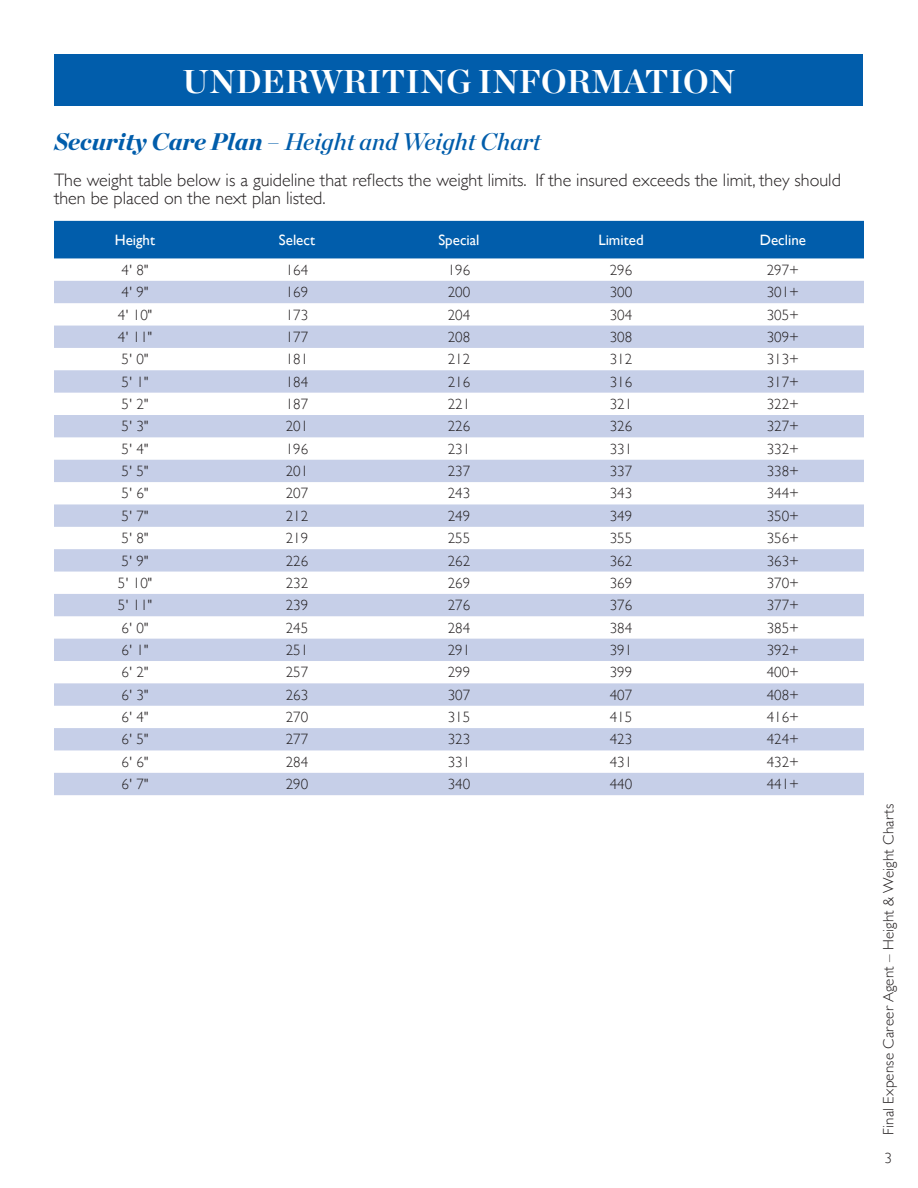
<style>
.page{position:relative;width:918px;height:1188px;background:#fff}
.page>*{position:absolute;margin:0;border:0;box-sizing:border-box;transform-origin:0 0}
.t1{font:700 33px "Chronicle Display";color:#fff}
.t2{font:italic 24px "Chronicle Display Semi";color:#015dab}
.t3{font:300 18px/18px "Gill Sans";color:#231f20}
.t4{font:300 15px "Gill Sans";color:#231f20}
.t5{font:15px "Gill Sans";color:#fff}
.s1{font-family:"Chronicle Display";font-weight:900}
.s2{font-family:"Chronicle Display";font-weight:700}
</style>
<div class="page">
<div style="left:55px;top:55px;width:808px;height:51px;background:#015dab"></div>
<div style="left:54px;top:221px;width:810px;height:37px;background:#015dab"></div>
<svg style="left:54px;top:281px;width:810px;height:514px;fill:#c6cfe8"></svg>
<p class="t1" style="left:182px;top:55px;width:555px">UNDERWRITING INFORMATION</p>
<p class="t2" style="left:54px;top:122px;width:489px"><span class="s1">Security Care Plan</span> <span class="s2">–</span> Height and Weight Chart</p>
<p class="t3" style="left:54px;top:170px;width:788px">The weight table below is a guideline that reflects the weight limits. If the insured exceeds the limit, they should then be placed on the next plan listed.</p>
<p class="t5" style="left:115px;top:231px;width:42px">Height</p>
<p class="t5" style="left:279px;top:231px;width:38px">Select</p>
<p class="t5" style="left:438px;top:231px;width:43px">Special</p>
<p class="t5" style="left:598px;top:231px;width:47px">Limited</p>
<p class="t5" style="left:760px;top:231px;width:48px">Decline</p>
<p class="t4" style="left:122px;top:258px;width:28px">4' 8"</p>
<p class="t4" style="left:286px;top:258px;width:24px">164</p>
<p class="t4" style="left:448px;top:258px;width:24px">196</p>
<p class="t4" style="left:610px;top:258px;width:24px">296</p>
<p class="t4" style="left:767px;top:258px;width:34px">297+</p>
<p class="t4" style="left:122px;top:280px;width:28px">4' 9"</p>
<p class="t4" style="left:286px;top:280px;width:24px">169</p>
<p class="t4" style="left:448px;top:280px;width:24px">200</p>
<p class="t4" style="left:610px;top:280px;width:24px">300</p>
<p class="t4" style="left:767px;top:280px;width:34px">301+</p>
<p class="t4" style="left:118px;top:303px;width:36px">4' 10"</p>
<p class="t4" style="left:286px;top:303px;width:24px">173</p>
<p class="t4" style="left:448px;top:303px;width:24px">204</p>
<p class="t4" style="left:610px;top:303px;width:24px">304</p>
<p class="t4" style="left:767px;top:303px;width:34px">305+</p>
<p class="t4" style="left:118px;top:325px;width:36px">4' 11"</p>
<p class="t4" style="left:286px;top:325px;width:24px">177</p>
<p class="t4" style="left:448px;top:325px;width:24px">208</p>
<p class="t4" style="left:610px;top:325px;width:24px">308</p>
<p class="t4" style="left:767px;top:325px;width:34px">309+</p>
<p class="t4" style="left:122px;top:348px;width:28px">5' 0"</p>
<p class="t4" style="left:286px;top:348px;width:24px">181</p>
<p class="t4" style="left:448px;top:348px;width:24px">212</p>
<p class="t4" style="left:610px;top:348px;width:24px">312</p>
<p class="t4" style="left:767px;top:348px;width:34px">313+</p>
<p class="t4" style="left:122px;top:370px;width:28px">5' 1"</p>
<p class="t4" style="left:286px;top:370px;width:24px">184</p>
<p class="t4" style="left:448px;top:370px;width:24px">216</p>
<p class="t4" style="left:610px;top:370px;width:24px">316</p>
<p class="t4" style="left:767px;top:370px;width:34px">317+</p>
<p class="t4" style="left:122px;top:392px;width:28px">5' 2"</p>
<p class="t4" style="left:286px;top:392px;width:24px">187</p>
<p class="t4" style="left:448px;top:392px;width:24px">221</p>
<p class="t4" style="left:610px;top:392px;width:24px">321</p>
<p class="t4" style="left:767px;top:392px;width:34px">322+</p>
<p class="t4" style="left:122px;top:415px;width:28px">5' 3"</p>
<p class="t4" style="left:286px;top:415px;width:24px">201</p>
<p class="t4" style="left:448px;top:415px;width:24px">226</p>
<p class="t4" style="left:610px;top:415px;width:24px">326</p>
<p class="t4" style="left:767px;top:415px;width:34px">327+</p>
<p class="t4" style="left:122px;top:437px;width:28px">5' 4"</p>
<p class="t4" style="left:286px;top:437px;width:24px">196</p>
<p class="t4" style="left:448px;top:437px;width:24px">231</p>
<p class="t4" style="left:610px;top:437px;width:24px">331</p>
<p class="t4" style="left:767px;top:437px;width:34px">332+</p>
<p class="t4" style="left:122px;top:459px;width:28px">5' 5"</p>
<p class="t4" style="left:286px;top:459px;width:24px">201</p>
<p class="t4" style="left:448px;top:459px;width:24px">237</p>
<p class="t4" style="left:610px;top:459px;width:24px">337</p>
<p class="t4" style="left:767px;top:459px;width:34px">338+</p>
<p class="t4" style="left:122px;top:482px;width:28px">5' 6"</p>
<p class="t4" style="left:286px;top:482px;width:24px">207</p>
<p class="t4" style="left:448px;top:482px;width:24px">243</p>
<p class="t4" style="left:610px;top:482px;width:24px">343</p>
<p class="t4" style="left:767px;top:482px;width:34px">344+</p>
<p class="t4" style="left:122px;top:504px;width:28px">5' 7"</p>
<p class="t4" style="left:286px;top:504px;width:24px">212</p>
<p class="t4" style="left:448px;top:504px;width:24px">249</p>
<p class="t4" style="left:610px;top:504px;width:24px">349</p>
<p class="t4" style="left:767px;top:504px;width:34px">350+</p>
<p class="t4" style="left:122px;top:526px;width:28px">5' 8"</p>
<p class="t4" style="left:286px;top:526px;width:24px">219</p>
<p class="t4" style="left:448px;top:526px;width:24px">255</p>
<p class="t4" style="left:610px;top:526px;width:24px">355</p>
<p class="t4" style="left:767px;top:526px;width:34px">356+</p>
<p class="t4" style="left:122px;top:549px;width:28px">5' 9"</p>
<p class="t4" style="left:286px;top:549px;width:24px">226</p>
<p class="t4" style="left:448px;top:549px;width:24px">262</p>
<p class="t4" style="left:610px;top:549px;width:24px">362</p>
<p class="t4" style="left:767px;top:549px;width:34px">363+</p>
<p class="t4" style="left:118px;top:571px;width:36px">5' 10"</p>
<p class="t4" style="left:286px;top:571px;width:24px">232</p>
<p class="t4" style="left:448px;top:571px;width:24px">269</p>
<p class="t4" style="left:610px;top:571px;width:24px">369</p>
<p class="t4" style="left:767px;top:571px;width:34px">370+</p>
<p class="t4" style="left:118px;top:594px;width:36px">5' 11"</p>
<p class="t4" style="left:286px;top:594px;width:24px">239</p>
<p class="t4" style="left:448px;top:594px;width:24px">276</p>
<p class="t4" style="left:610px;top:594px;width:24px">376</p>
<p class="t4" style="left:767px;top:594px;width:34px">377+</p>
<p class="t4" style="left:122px;top:616px;width:28px">6' 0"</p>
<p class="t4" style="left:286px;top:616px;width:24px">245</p>
<p class="t4" style="left:448px;top:616px;width:24px">284</p>
<p class="t4" style="left:610px;top:616px;width:24px">384</p>
<p class="t4" style="left:767px;top:616px;width:34px">385+</p>
<p class="t4" style="left:122px;top:638px;width:28px">6' 1"</p>
<p class="t4" style="left:286px;top:638px;width:24px">251</p>
<p class="t4" style="left:448px;top:638px;width:24px">291</p>
<p class="t4" style="left:610px;top:638px;width:24px">391</p>
<p class="t4" style="left:767px;top:638px;width:34px">392+</p>
<p class="t4" style="left:122px;top:661px;width:28px">6' 2"</p>
<p class="t4" style="left:286px;top:661px;width:24px">257</p>
<p class="t4" style="left:448px;top:661px;width:24px">299</p>
<p class="t4" style="left:610px;top:661px;width:24px">399</p>
<p class="t4" style="left:767px;top:661px;width:34px">400+</p>
<p class="t4" style="left:122px;top:683px;width:28px">6' 3"</p>
<p class="t4" style="left:286px;top:683px;width:24px">263</p>
<p class="t4" style="left:448px;top:683px;width:24px">307</p>
<p class="t4" style="left:610px;top:683px;width:24px">407</p>
<p class="t4" style="left:767px;top:683px;width:34px">408+</p>
<p class="t4" style="left:122px;top:705px;width:28px">6' 4"</p>
<p class="t4" style="left:286px;top:705px;width:24px">270</p>
<p class="t4" style="left:448px;top:705px;width:24px">315</p>
<p class="t4" style="left:610px;top:705px;width:24px">415</p>
<p class="t4" style="left:767px;top:705px;width:34px">416+</p>
<p class="t4" style="left:122px;top:728px;width:28px">6' 5"</p>
<p class="t4" style="left:286px;top:728px;width:24px">277</p>
<p class="t4" style="left:448px;top:728px;width:24px">323</p>
<p class="t4" style="left:610px;top:728px;width:24px">423</p>
<p class="t4" style="left:767px;top:728px;width:34px">424+</p>
<p class="t4" style="left:122px;top:750px;width:28px">6' 6"</p>
<p class="t4" style="left:286px;top:750px;width:24px">284</p>
<p class="t4" style="left:448px;top:750px;width:24px">331</p>
<p class="t4" style="left:610px;top:750px;width:24px">431</p>
<p class="t4" style="left:767px;top:750px;width:34px">432+</p>
<p class="t4" style="left:122px;top:772px;width:28px">6' 7"</p>
<p class="t4" style="left:286px;top:772px;width:24px">290</p>
<p class="t4" style="left:448px;top:772px;width:24px">340</p>
<p class="t4" style="left:610px;top:772px;width:24px">440</p>
<p class="t4" style="left:767px;top:772px;width:34px">441+</p>
<p class="t4" style="left:877px;top:1135px;width:332px;rotate:-90deg">Final Expense Career Agent – Height &amp; Weight Charts</p>
<p class="t4" style="left:885px;top:1147px;width:9px">3</p>
</div>
